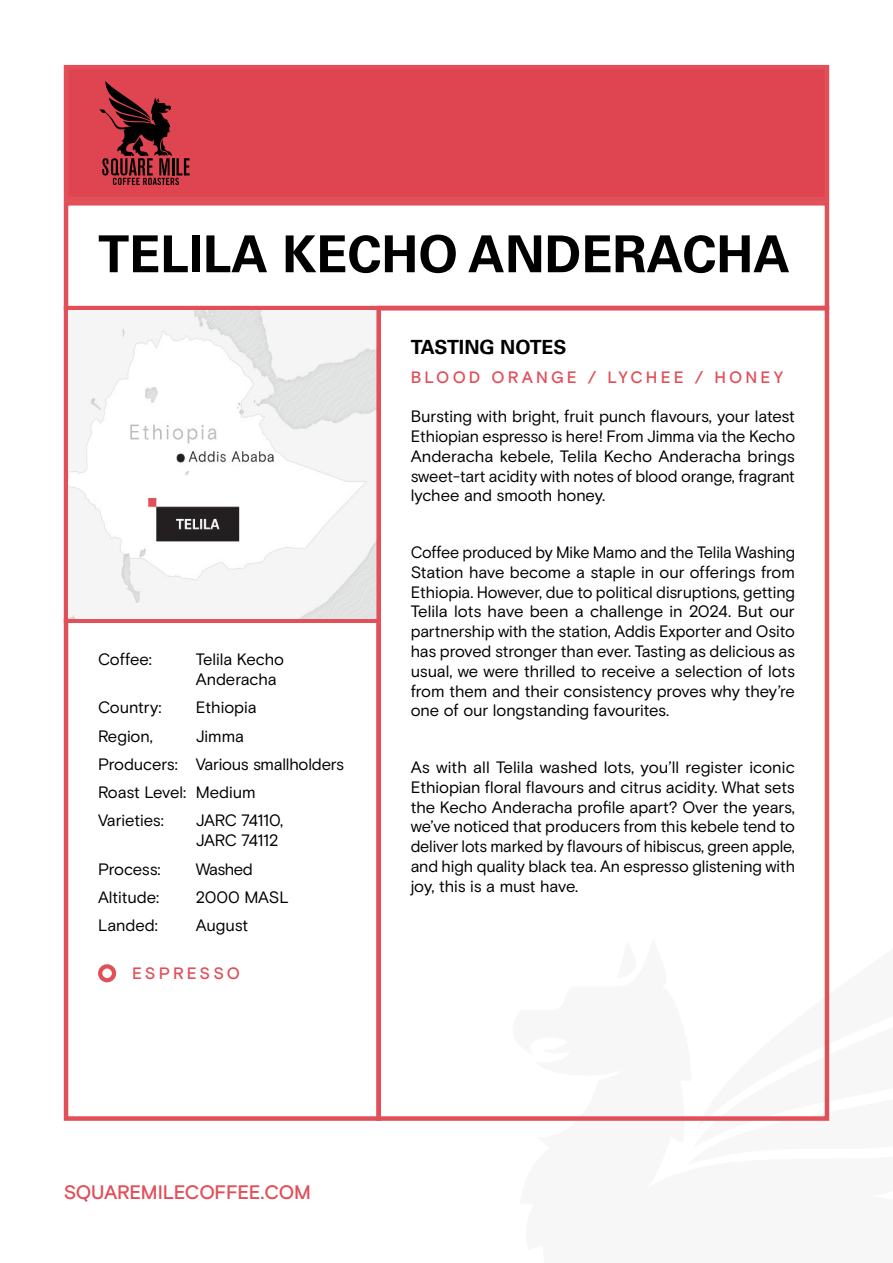
<style>
.page{position:relative;width:893px;height:1263px;background:#fff}
.page>*{position:absolute;margin:0;border:0;box-sizing:border-box;transform-origin:0 0}
.t1{font:700 51px "Univers LT Std";color:#000}
.t2{font:500 19.5px "Basis Grotesque";letter-spacing:-.015em;color:#e14f59}
.t3{font:700 19.5px "Univers LT Std";color:#000}
.t4{font:16.5px/19.8px "Basis Grotesque";letter-spacing:-.01em;color:#000;text-align:justify}
.t5{font:500 16.5px "Basis Grotesque";letter-spacing:.185em;color:#e14f59}
</style>
<div class="page">
<div style="left:64px;top:65px;width:765px;height:136px;background:#de4551"></div>
<div style="left:98px;top:964px;width:18px;height:18px;border:4px solid #e14f59;border-radius:50%"></div>
<div style="left:64px;top:618px;width:317px;height:503px;border:4px solid #e14f59"></div>
<div style="left:64px;top:306px;width:317px;height:317px;border:4px solid #e14f59"></div>
<div style="left:64px;top:201px;width:765px;height:109px;border:4px solid #e14f59"></div>
<svg style="left:99px;top:81px;width:91px;height:104px"></svg>
<img style="left:69px;top:310px;width:307px;height:308px">
<div style="left:376px;top:306px;width:453px;height:815px;border:4px solid #e14f59"></div>
<p class="t1" style="left:98px;top:224px;width:693px">TELILA KECHO ANDERACHA</p>
<p class="t4" style="left:98px;top:650px;width:55px">Coffee:</p>
<p class="t4" style="left:196px;top:650px;width:90px">Telila Kecho<br>Anderacha</p>
<p class="t4" style="left:98px;top:698px;width:65px">Country:</p>
<p class="t4" style="left:196px;top:698px;width:62px">Ethiopia</p>
<p class="t4" style="left:98px;top:726px;width:56px">Region,</p>
<p class="t4" style="left:196px;top:726px;width:50px">Jimma</p>
<p class="t4" style="left:98px;top:754px;width:248px">Producers: Various smallholders</p>
<p class="t4" style="left:98px;top:783px;width:159px">Roast Level: Medium</p>
<p class="t4" style="left:98px;top:811px;width:67px">Varieties:</p>
<p class="t4" style="left:196px;top:811px;width:89px">JARC 74110,<br>JARC 74112</p>
<p class="t4" style="left:98px;top:859px;width:64px">Process:</p>
<p class="t4" style="left:196px;top:859px;width:58px">Washed</p>
<p class="t4" style="left:98px;top:887px;width:63px">Altitude:</p>
<p class="t4" style="left:196px;top:887px;width:94px">2000 MASL</p>
<p class="t4" style="left:98px;top:916px;width:61px">Landed:</p>
<p class="t4" style="left:196px;top:916px;width:54px">August</p>
<p class="t5" style="left:132px;top:964px;width:109px">ESPRESSO</p>
<p class="t3" style="left:411px;top:336px;width:157px">TASTING NOTES</p>
<p class="t5" style="left:411px;top:367px;width:374px">BLOOD ORANGE / LYCHEE / HONEY</p>
<p class="t4" style="left:411px;top:407px;width:386px">Bursting with bright, fruit punch flavours, your latest Ethiopian espresso is here! From Jimma via the Kecho Anderacha kebele, Telila Kecho Anderacha brings sweet-tart acidity with notes of blood orange, fragrant lychee and smooth honey.</p>
<p class="t4" style="left:411px;top:543px;width:386px">Coffee produced by Mike Mamo and the Telila Washing Station have become a staple in our offerings from Ethiopia. However, due to political disruptions, getting Telila lots have been a challenge in 2024. But our partnership with the station, Addis Exporter and Osito has proved stronger than ever. Tasting as delicious as usual, we were thrilled to receive a selection of lots from them and their consistency proves why they’re one of our longstanding favourites.</p>
<p class="t4" style="left:411px;top:758px;width:386px">As with all Telila washed lots, you’ll register iconic Ethiopian floral flavours and citrus acidity. What sets the Kecho Anderacha profile apart? Over the years, we’ve noticed that producers from this kebele tend to deliver lots marked by flavours of hibiscus, green apple, and high quality black tea. An espresso glistening with joy, this is a must have.</p>
<p class="t2" style="left:64px;top:1181px;width:249px">SQUAREMILECOFFEE.COM</p>
</div>
